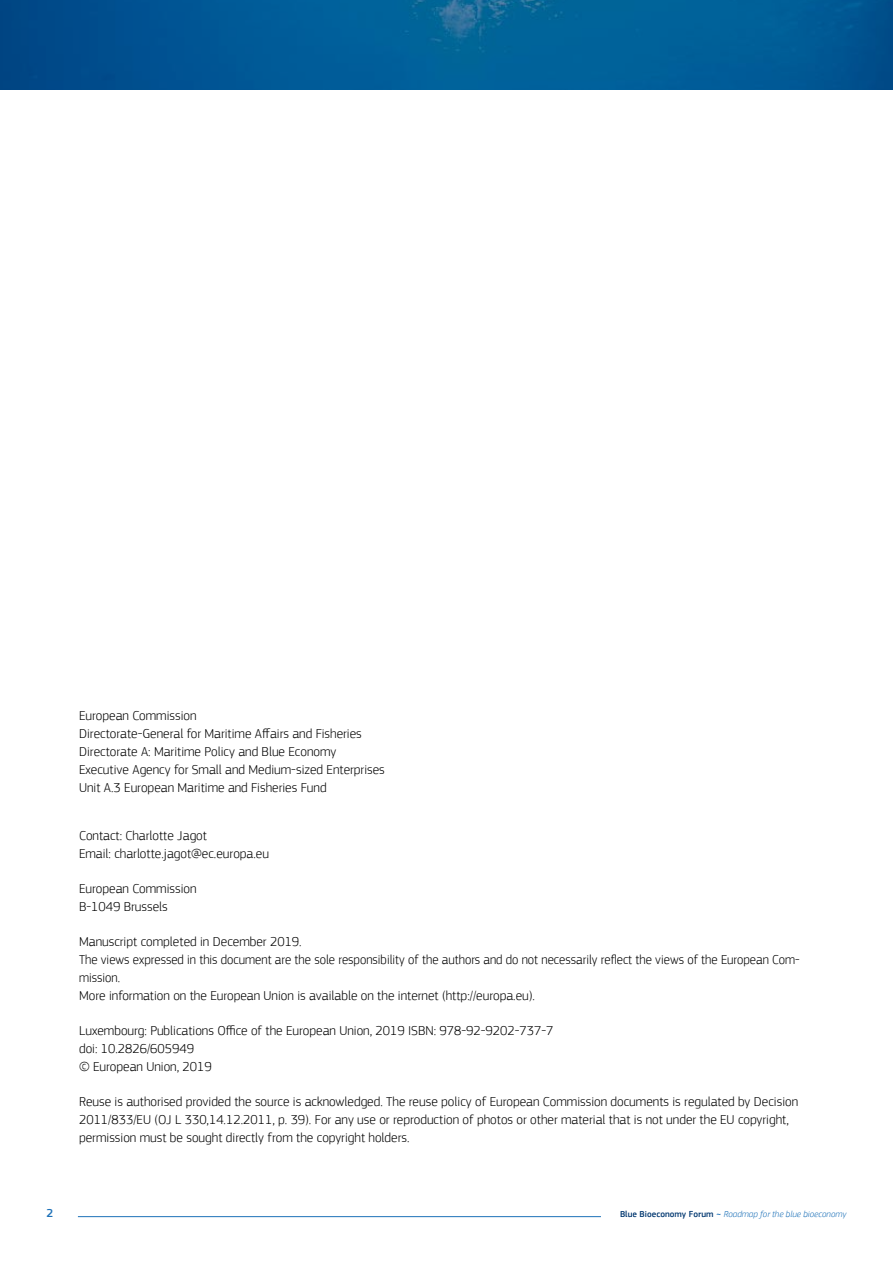
<style>
.page{position:relative;width:893px;height:1263px;background:#fff}
.page>*{position:absolute;margin:0;border:0;box-sizing:border-box;transform-origin:0 0}
.t1{font:300 13.5px/18px "PF Square Sans Pro";color:#000}
.t2{font:500 12px "PF Square Sans Pro";color:#1d71b8}
.t3{font:italic 300 9px "PF Square Sans Pro";color:#1d71b8}
.s1{font-weight:500;font-style:normal;color:#003770}
.s2{font-weight:500;font-style:normal}
</style>
<div class="page">
<svg style="left:0;top:0;width:892px;height:89px;background:#005a95"></svg>
<hr style="left:892px;top:0;width:1px;height:89px;background:#003770">
<hr style="left:78px;top:1216px;width:523px;height:1px;background:#1d71b8">
<p class="t1" style="left:79px;top:706px;width:307px">European Commission<br>Directorate-General for Maritime Affairs and Fisheries Directorate A: Maritime Policy and Blue Economy Executive Agency for Small and Medium-sized Enterprises Unit A.3 European Maritime and Fisheries Fund</p>
<p class="t1" style="left:79px;top:826px;width:191px">Contact: Charlotte Jagot<br>Email: charlotte.jagot@ec.europa.eu</p>
<p class="t1" style="left:79px;top:879px;width:119px">European Commission<br>B-1049 Brussels</p>
<p class="t1" style="left:79px;top:932px;width:722px">Manuscript completed in December 2019.<br>The views expressed in this document are the sole responsibility of the authors and do not necessarily reflect the views of the European Com&shy;mission.<br>More information on the European Union is available on the internet (http://europa.eu).</p>
<p class="t1" style="left:79px;top:1021px;width:476px">Luxembourg: Publications Office of the European Union, 2019 ISBN: 978-92-9202-737-7 doi: 10.2826/605949<br>© European Union, 2019</p>
<p class="t1" style="left:79px;top:1092px;width:721px">Reuse is authorised provided the source is acknowledged. The reuse policy of European Commission documents is regulated by Decision<br>2011/833/EU (OJ L 330,14.12.2011, p. 39). For any use or reproduction of photos or other material that is not under the EU copyright, permission must be sought directly from the copyright holders.</p>
<p class="t2" style="left:46px;top:1206px;width:8px">2</p>
<p class="t3" style="left:620px;top:1208px;width:228px"><span class="s1">Blue Bioeconomy Forum</span> <span class="s2">~</span> Roadmap for the blue bioeconomy</p>
</div>
